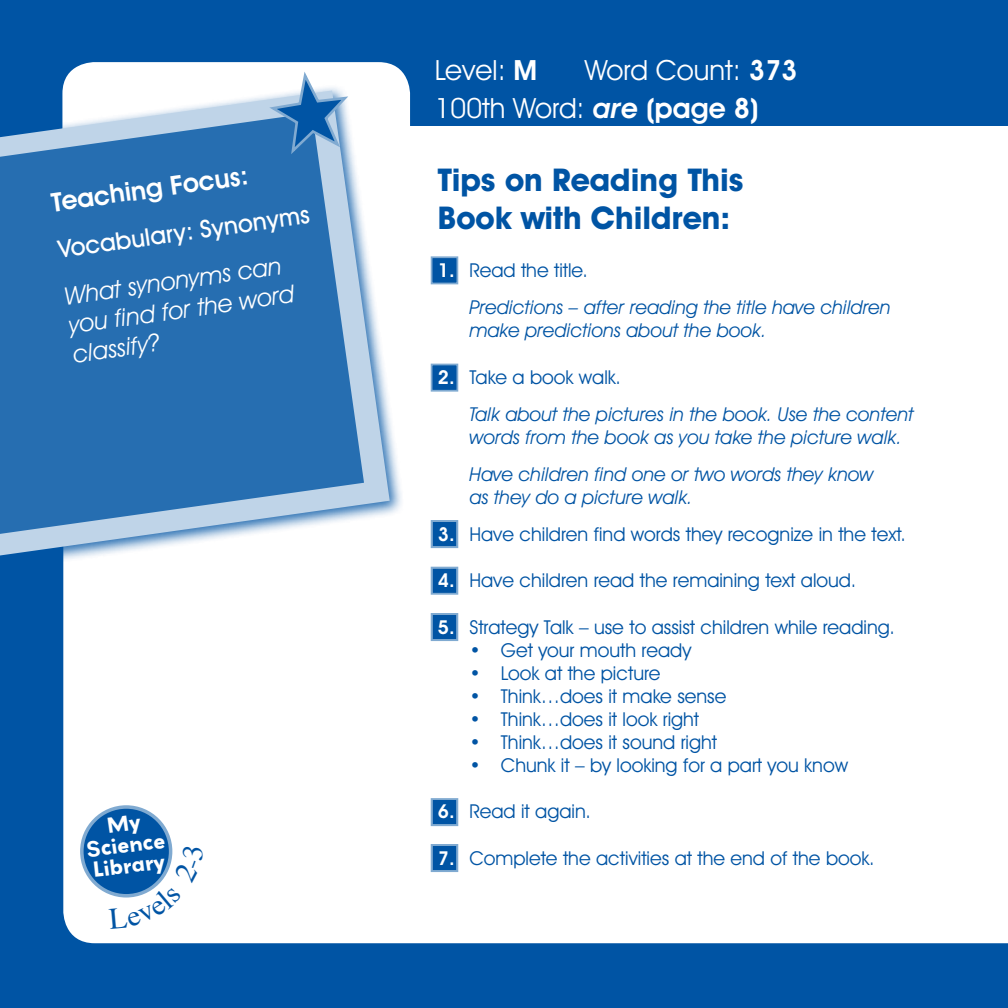
<style>
.page{position:relative;width:1008px;height:1008px;background:#0054a4}
.page>*{position:absolute;margin:0;border:0;box-sizing:border-box;transform-origin:0 0}
.t1{font:700 31.5px "Avant Garde IT Cby BT";color:#0054a4}
.t2{font:28px "Avant Garde IT Cby BT";color:#fff}
.t3{font:600 26.25px "Avant Garde IT Cby BT";color:#fff}
.t4{font:italic 24.5px/29.4px "Avant Garde IT Cby BT";color:#fff}
.t5{font:500 24.5px "Avant Garde IT Cby BT";color:#fff}
.t6{font:19.25px "Avant Garde IT Cby BT";color:#0054a4}
.t7{font:italic 19.25px/23.1px "Avant Garde IT Cby BT";color:#0054a4}
.t8{font:700 19.25px "Grenadine MVB";color:#fff}
.s1{font-weight:600}
.s2{font-weight:600;font-style:italic}
.s3{font-weight:600;color:#fff}
</style>
<div class="page">
<div style="left:63px;top:126px;width:945px;height:817px;background:#fff"></div>
<div style="left:62px;top:62px;width:348px;height:128px;background:#fff;border-radius:32px"></div>
<div style="left:0;top:84px;width:404px;height:491px;background:#0054a4;opacity:.85"></div>
<svg style="left:0;top:91px;width:390px;height:464px;fill:#fff"></svg>
<svg style="left:0;top:113px;width:364px;height:421px;background:#3d7db9"></svg>
<svg style="left:266px;top:72px;width:86px;height:86px"></svg>
<div style="left:432px;top:568px;width:25px;height:26px;background:#0054a4"></div>
<div style="left:431px;top:567px;width:27px;height:28px;border:2px solid #80aad1"></div>
<div style="left:431px;top:364px;width:27px;height:28px;background:#0054a4;border:2px solid #80aad1"></div>
<div style="left:431px;top:256px;width:27px;height:28px;background:#0054a4;border:2px solid #80aad1"></div>
<div style="left:432px;top:614px;width:25px;height:26px;background:#0054a4"></div>
<div style="left:431px;top:613px;width:27px;height:28px;border:2px solid #80aad1"></div>
<div style="left:432px;top:799px;width:25px;height:26px;background:#0054a4"></div>
<div style="left:431px;top:798px;width:27px;height:28px;border:2px solid #80aad1"></div>
<div style="left:432px;top:845px;width:25px;height:26px;background:#0054a4"></div>
<div style="left:431px;top:844px;width:27px;height:28px;border:2px solid #80aad1"></div>
<div style="left:432px;top:521px;width:25px;height:26px;background:#0054a4"></div>
<div style="left:431px;top:520px;width:27px;height:28px;border:2px solid #80aad1"></div>
<div style="left:82px;top:807px;width:89px;height:89px;background:#0054a4;border-radius:50%"></div>
<div style="left:80px;top:805px;width:92px;height:93px;border:4px solid #80aad1;border-radius:50%"></div>
<svg style="left:109px;top:845px;width:95px;height:84px"></svg>
<p class="t3" style="left:49px;top:187px;width:200px;rotate:-8deg">Teaching Focus:</p>
<p class="t5" style="left:56px;top:235px;width:255px;rotate:-8deg">Vocabulary: Synonyms</p>
<p class="t4" style="left:63px;top:281px;width:229px;rotate:-8deg">What synonyms can you fi nd for the word classify?</p>
<p class="t8" style="left:85px;top:835px;width:81px;rotate:-7deg">Science</p>
<p class="t8" style="left:91px;top:856px;width:74px;rotate:-7deg">Library</p>
<p class="t2" style="left:435px;top:53px;width:104px">Level: <span class="s1">M</span></p>
<p class="t2" style="left:585px;top:53px;width:214px">Word Count: <span class="s1">373</span></p>
<p class="t2" style="left:435px;top:91px;width:325px">100th Word: <span class="s2">are</span> <span class="s1">(page 8)</span></p>
<p class="t1" style="left:438px;top:161px;width:307px">Tips on Reading This</p>
<p class="t1" style="left:438px;top:199px;width:294px">Book with Children:</p>
<p class="t6" style="left:438px;top:259px;width:152px"><span class="s3">1.</span> Read the title.</p>
<p class="t7" style="left:469px;top:296px;width:423px">Predictions – after reading the title have children make predictions about the book.</p>
<p class="t6" style="left:438px;top:365px;width:184px"><span class="s3">2.</span> Take a book walk.</p>
<p class="t7" style="left:469px;top:402px;width:446px">Talk about the pictures in the book. Use the content words from the book as you take the picture walk.</p>
<p class="t7" style="left:469px;top:462px;width:406px">Have children find one or two words they know as they do a picture walk.</p>
<p class="t6" style="left:438px;top:523px;width:470px"><span class="s3">3.</span> Have children find words they recognize in the text.</p>
<p class="t6" style="left:438px;top:569px;width:420px"><span class="s3">4.</span> Have children read the remaining text aloud.</p>
<p class="t6" style="left:438px;top:615px;width:458px"><span class="s3">5.</span> Strategy Talk – use to assist children while reading.</p>
<p class="t6" style="left:469px;top:638px;width:223px">• Get your mouth ready</p>
<p class="t6" style="left:469px;top:661px;width:193px">• Look at the picture</p>
<p class="t6" style="left:469px;top:684px;width:259px">• Think…does it make sense</p>
<p class="t6" style="left:469px;top:707px;width:231px">• Think…does it look right</p>
<p class="t6" style="left:469px;top:731px;width:249px">• Think…does it sound right</p>
<p class="t6" style="left:469px;top:754px;width:380px">• Chunk it – by looking for a part you know</p>
<p class="t6" style="left:438px;top:800px;width:154px"><span class="s3">6.</span> Read it again.</p>
<p class="t6" style="left:438px;top:846px;width:438px"><span class="s3">7.</span> Complete the activities at the end of the book.</p>
</div>
